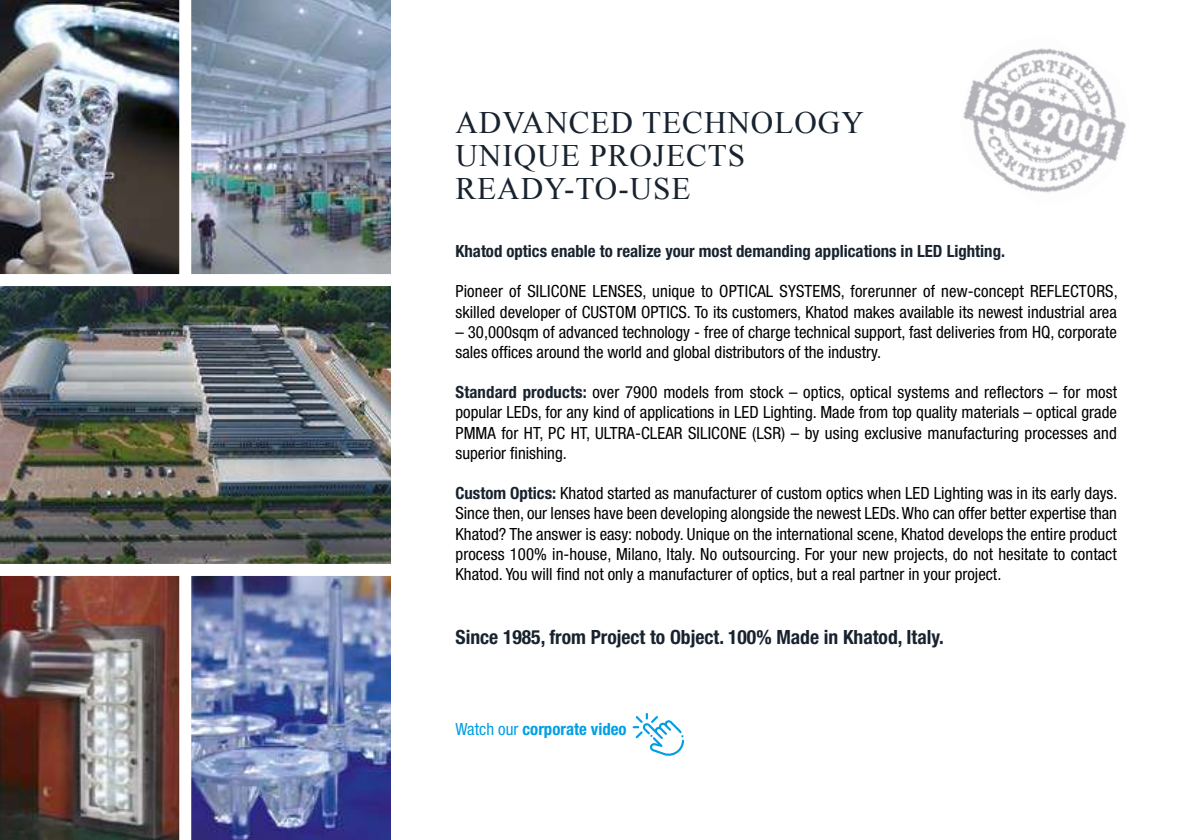
<style>
.page{position:relative;width:1191px;height:840px;background:#fff}
.page>*{position:absolute;margin:0;border:0;box-sizing:border-box;transform-origin:0 0}
.t1{font:31.2px/33.2px "Times New Roman";letter-spacing:.03em;color:#18232f}
.t2{font:700 condensed 19.6px "Helvetica Neue LT Std";color:#18232f}
.t3{font:condensed 16.8px/20.2px "Helvetica Neue LT Std";color:#000}
.t4{font:700 condensed 16.8px "Helvetica Neue LT Std";color:#18232f}
.t5{font:700 condensed 16.8px "Helvetica Neue LT Std";color:#009fe3}
.s1{font-weight:700;color:#18232f}
.s2{font-weight:400}
</style>
<div class="page">
<img style="left:0;top:0;width:179px;height:274px">
<img style="left:0;top:575px;width:179px;height:264px">
<img style="left:0;top:286px;width:391px;height:277px">
<img style="left:191px;top:0;width:200px;height:274px">
<img style="left:191px;top:576px;width:200px;height:263px">
<img style="left:963px;top:48px;width:163px;height:145px">
<svg style="left:632px;top:713px;width:52px;height:42px"></svg>
<h1 class="t1" style="left:455px;top:105px;width:410px">ADVANCED TECHNOLOGY<br>UNIQUE PROJECTS<br>READY-TO-USE</h1>
<p class="t4" style="left:455px;top:241px;width:551px">Khatod optics enable to realize your most demanding applications in LED Lighting.</p>
<p class="t3" style="left:455px;top:281px;width:664px">Pioneer of SILICONE LENSES, unique to OPTICAL SYSTEMS, forerunner of new-concept REFLECTORS, skilled developer of CUSTOM OPTICS. To its customers, Khatod makes available its newest industrial area</p>
<p class="t3" style="left:455px;top:321px;width:663px">– 30,000sqm of advanced technology - free of charge technical support, fast deliveries from HQ, corporate sales offices around the world and global distributors of the industry.</p>
<p class="t3" style="left:455px;top:382px;width:663px;text-align:justify"><span class="s1">Standard products:</span> over 7900 models from stock – optics, optical systems and reflectors – for most popular LEDs, for any kind of applications in LED Lighting. Made from top quality materials – optical grade PMMA for HT, PC HT, ULTRA-CLEAR SILICONE (LSR) – by using exclusive manufacturing processes and superior finishing.</p>
<p class="t3" style="left:455px;top:483px;width:663px;text-align:justify"><span class="s1">Custom Optics:</span> Khatod started as manufacturer of custom optics when LED Lighting was in its early days.<br>Since then, our lenses have been developing alongside the newest LEDs. Who can offer better expertise than Khatod? The answer is easy: nobody. Unique on the international scene, Khatod develops the entire product process 100% in-house, Milano, Italy. No outsourcing. For your new projects, do not hesitate to contact Khatod. You will find not only a manufacturer of optics, but a real partner in your project.</p>
<p class="t2" style="left:455px;top:624px;width:490px">Since 1985, from Project to Object. 100% Made in Khatod, Italy.</p>
<p class="t5" style="left:455px;top:718px;width:173px"><span class="s2">Watch our</span> corporate video</p>
</div>
